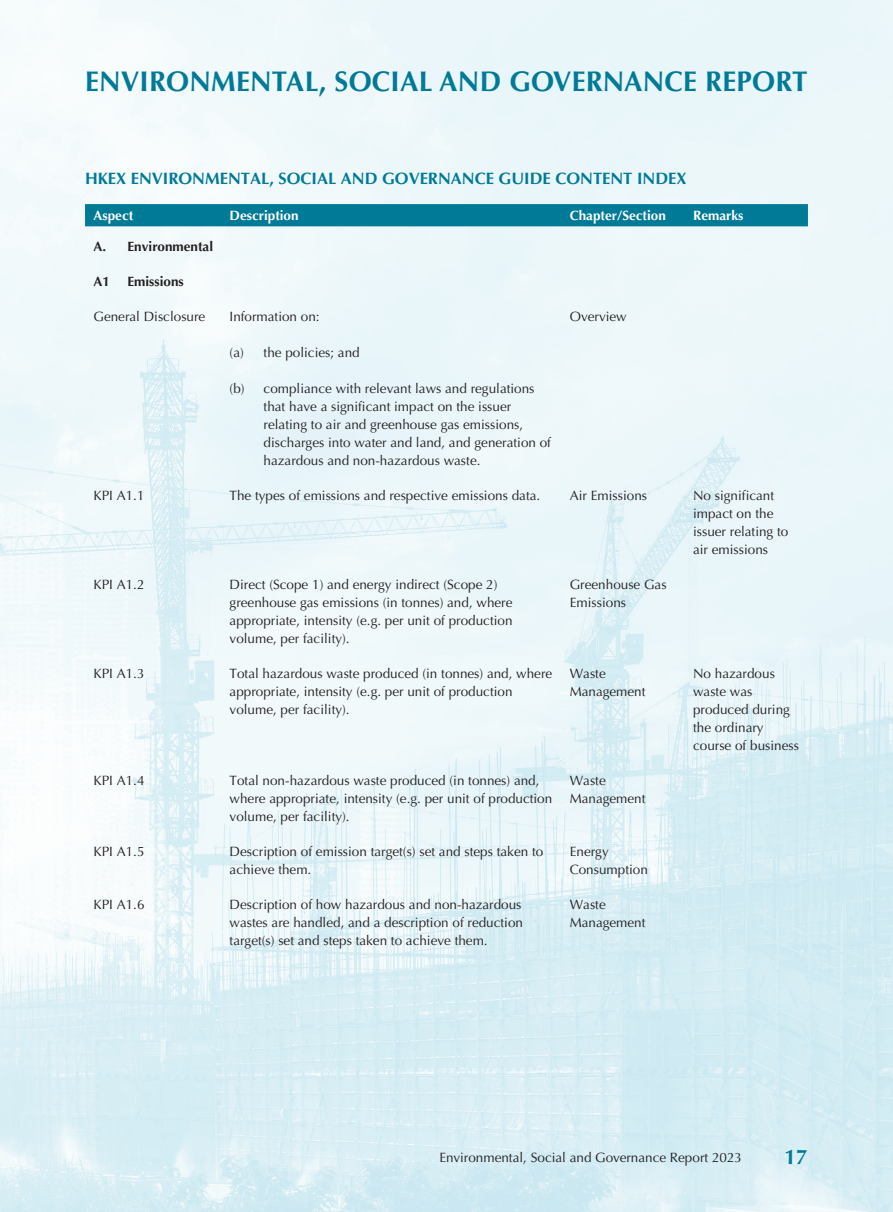
<style>
.page{position:relative;width:893px;height:1212px;background:#fff}
.page>*{position:absolute;margin:0;border:0;box-sizing:border-box;transform-origin:0 0}
.t1{font:700 28.5px "Optima LT Std";letter-spacing:.01em;color:#007a96}
.t2{font:700 21px "Optima LT Std";color:#007a96}
._01_H1{font:700 16.5px "Optima LT Std";color:#007a96}
._50_Table_txt{font:13.5px/18px "Optima LT Std";color:#231f20}
._50_Table_txt-2{font:700 13.5px "Optima LT Std";color:#fff}
._50_Table_txt-3{font:700 13.5px "Optima LT Std";color:#231f20}
</style>
<div class="page">
<img style="left:0;top:0;width:893px;height:1212px">
<div style="left:85px;top:204px;width:723px;height:22px;background:#007a96"></div>
<h1 class="t1" style="left:85px;top:65px;width:724px">ENVIRONMENTAL, SOCIAL AND GOVERNANCE REPORT</h1>
<p class="_01_H1" style="left:85px;top:169px;width:603px">HKEX ENVIRONMENTAL, SOCIAL AND GOVERNANCE GUIDE CONTENT INDEX</p>
<p class="_50_Table_txt-2" style="left:94px;top:207px;width:41px">Aspect</p>
<p class="_50_Table_txt-2" style="left:230px;top:207px;width:71px">Description</p>
<p class="_50_Table_txt-2" style="left:570px;top:207px;width:98px">Chapter/Section</p>
<p class="_50_Table_txt-2" style="left:693px;top:207px;width:52px">Remarks</p>
<p class="_50_Table_txt-3" style="left:94px;top:238px;width:121px">A. Environmental</p>
<p class="_50_Table_txt-3" style="left:94px;top:273px;width:18px">A1</p>
<p class="_50_Table_txt-3" style="left:128px;top:273px;width:58px">Emissions</p>
<p class="_50_Table_txt" style="left:94px;top:307px;width:113px">General Disclosure</p>
<p class="_50_Table_txt" style="left:230px;top:307px;width:92px">Information on:</p>
<p class="_50_Table_txt" style="left:230px;top:343px;width:132px">(a) the policies; and</p>
<p class="_50_Table_txt" style="left:264px;top:379px;width:289px;text-indent:-34px">(b) compliance with relevant laws and regulations that have a significant impact on the issuer relating to air and greenhouse gas emissions, discharges into water and land, and generation of hazardous and non-hazardous waste.</p>
<p class="_50_Table_txt" style="left:570px;top:307px;width:58px">Overview</p>
<p class="_50_Table_txt" style="left:94px;top:486px;width:53px">KPI A1.1</p>
<p class="_50_Table_txt" style="left:230px;top:486px;width:312px">The types of emissions and respective emissions data.</p>
<p class="_50_Table_txt" style="left:570px;top:486px;width:79px">Air Emissions</p>
<p class="_50_Table_txt" style="left:693px;top:486px;width:97px">No significant impact on the issuer relating to air emissions</p>
<p class="_50_Table_txt" style="left:94px;top:575px;width:53px">KPI A1.2</p>
<p class="_50_Table_txt" style="left:230px;top:575px;width:284px">Direct (Scope 1) and energy indirect (Scope 2) greenhouse gas emissions (in tonnes) and, where appropriate, intensity (e.g. per unit of production volume, per facility).</p>
<p class="_50_Table_txt" style="left:570px;top:575px;width:98px">Greenhouse Gas<br>Emissions</p>
<p class="_50_Table_txt" style="left:94px;top:664px;width:53px">KPI A1.3</p>
<p class="_50_Table_txt" style="left:230px;top:664px;width:324px">Total hazardous waste produced (in tonnes) and, where appropriate, intensity (e.g. per unit of production volume, per facility).</p>
<p class="_50_Table_txt" style="left:570px;top:664px;width:77px">Waste<br>Management</p>
<p class="_50_Table_txt" style="left:693px;top:664px;width:107px">No hazardous waste was produced during the ordinary course of business</p>
<p class="_50_Table_txt" style="left:94px;top:771px;width:53px">KPI A1.4</p>
<p class="_50_Table_txt" style="left:230px;top:771px;width:324px">Total non-hazardous waste produced (in tonnes) and, where appropriate, intensity (e.g. per unit of production volume, per facility).</p>
<p class="_50_Table_txt" style="left:570px;top:771px;width:77px">Waste<br>Management</p>
<p class="_50_Table_txt" style="left:94px;top:842px;width:53px">KPI A1.5</p>
<p class="_50_Table_txt" style="left:230px;top:842px;width:315px">Description of emission target(s) set and steps taken to achieve them.</p>
<p class="_50_Table_txt" style="left:570px;top:842px;width:80px">Energy<br>Consumption</p>
<p class="_50_Table_txt" style="left:94px;top:895px;width:53px">KPI A1.6</p>
<p class="_50_Table_txt" style="left:230px;top:895px;width:295px;text-align:justify">Description of how hazardous and non-hazardous wastes are handled, and a description of reduction target(s) set and steps taken to achieve them.</p>
<p class="_50_Table_txt" style="left:570px;top:895px;width:77px">Waste<br>Management</p>
<p class="_50_Table_txt" style="left:439px;top:1149px;width:304px">Environmental, Social and Governance Report 2023</p>
<h2 class="t2" style="left:785px;top:1144px;width:25px">17</h2>
</div>
